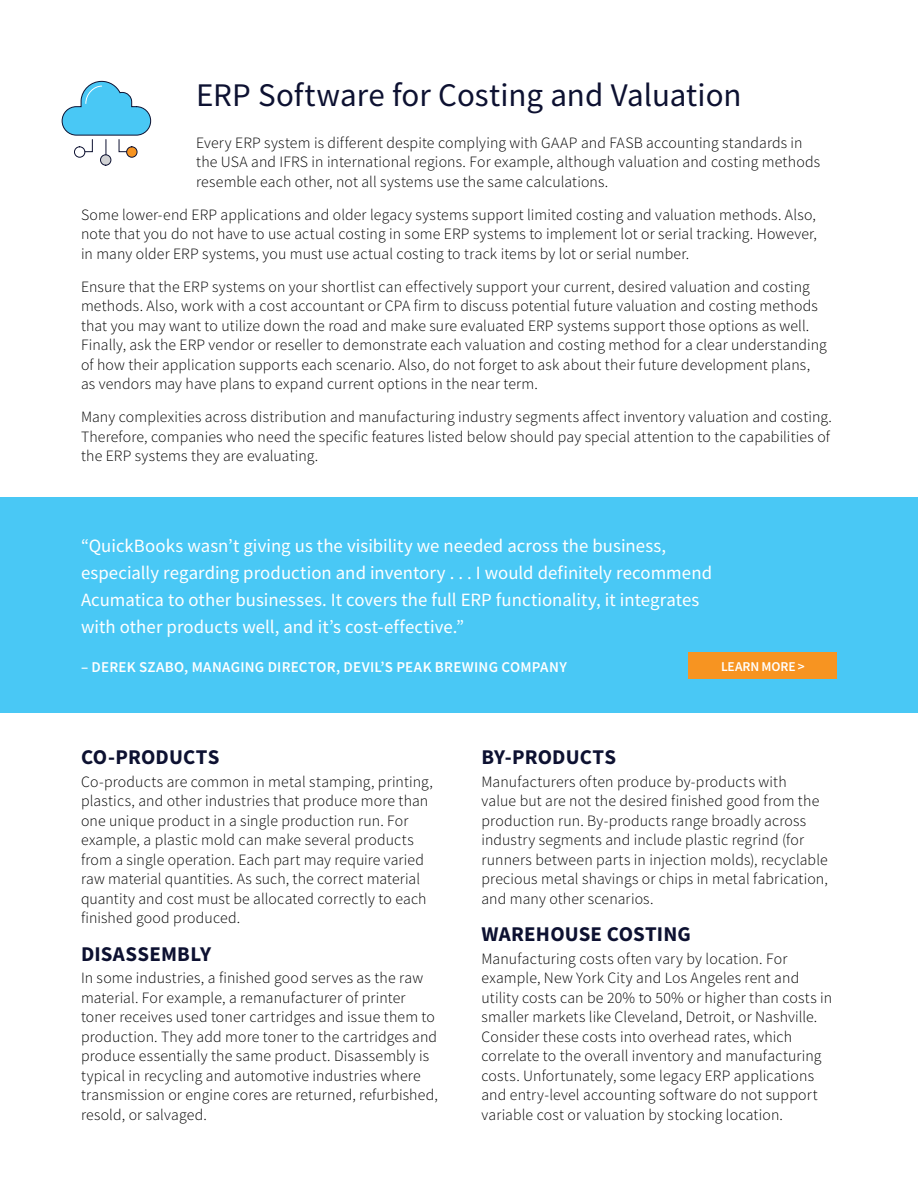
<style>
.page{position:relative;width:918px;height:1188px;background:#fff}
.page>*{position:absolute;margin:0;border:0;box-sizing:border-box;transform-origin:0 0}
.t1{font:33px "Source Sans Pro";color:#0d1131}
.t2{font:700 21px "Source Sans Pro";letter-spacing:.01em;color:#0d1131}
.t3{font:18.75px/27px "Source Sans Pro";letter-spacing:.005em;color:#fff}
.t4{font:300 15.75px/19.5px "Source Sans Pro";letter-spacing:.01em;color:#000}
.t5{font:600 15px "Source Sans Pro";letter-spacing:.02em;color:#fff}
.t6{font:600 13.5px "Source Sans Pro";letter-spacing:-.005em;color:#fff}
</style>
<div class="page">
<div style="left:0;top:497px;width:918px;height:215px;background:#49c8f5"></div>
<div style="left:689px;top:652px;width:148px;height:27px;background:#f79421"></div>
<div style="left:100px;top:154px;width:11px;height:12px;background:#d1d2d4;border:1px solid #0d1131;border-radius:50%"></div>
<svg style="left:74px;top:146px;width:11px;height:12px"></svg>
<svg style="left:126px;top:146px;width:12px;height:12px"></svg>
<svg style="left:61px;top:80px;width:91px;height:76px"></svg>
<h1 class="t1" style="left:196px;top:74px;width:547px">ERP Software for Costing and Valuation</h1>
<p class="t4" style="left:196px;top:133px;width:625px">Every ERP system is different despite complying with GAAP and FASB accounting standards in the USA and IFRS in international regions. For example, although valuation and costing methods resemble each other, not all systems use the same calculations.</p>
<p class="t4" style="left:81px;top:205px;width:738px;text-align:justify">Some lower-end ERP applications and older legacy systems support limited costing and valuation methods. Also, note that you do not have to use actual costing in some ERP systems to implement lot or serial tracking. However, in many older ERP systems, you must use actual costing to track items by lot or serial number.</p>
<p class="t4" style="left:81px;top:277px;width:747px">Ensure that the ERP systems on your shortlist can effectively support your current, desired valuation and costing methods. Also, work with a cost accountant or CPA firm to discuss potential future valuation and costing methods that you may want to utilize down the road and make sure evaluated ERP systems support those options as well.<br>Finally, ask the ERP vendor or reseller to demonstrate each valuation and costing method for a clear understanding of how their application supports each scenario. Also, do not forget to ask about their future development plans, as vendors may have plans to expand current options in the near term.</p>
<p class="t4" style="left:81px;top:407px;width:753px">Many complexities across distribution and manufacturing industry segments affect inventory valuation and costing.<br>Therefore, companies who need the specific features listed below should pay special attention to the capabilities of the ERP systems they are evaluating.</p>
<p class="t3" style="left:81px;top:532px;width:633px">“QuickBooks wasn’t giving us the visibility we needed across the business, especially regarding production and inventory . . . I would definitely recommend Acumatica to other businesses. It covers the full ERP functionality, it integrates with other products well, and it’s cost-effective.”</p>
<p class="t5" style="left:81px;top:657px;width:487px">– DEREK SZABO, MANAGING DIRECTOR, DEVIL’S PEAK BREWING COMPANY</p>
<p class="t6" style="left:721px;top:658px;width:85px">LEARN MORE &gt;</p>
<h2 class="t2" style="left:81px;top:743px;width:140px">CO-PRODUCTS</h2>
<p class="t4" style="left:81px;top:772px;width:353px">Co-products are common in metal stamping, printing, plastics, and other industries that produce more than one unique product in a single production run. For example, a plastic mold can make several products from a single operation. Each part may require varied raw material quantities. As such, the correct material quantity and cost must be allocated correctly to each finished good produced.</p>
<h2 class="t2" style="left:81px;top:939px;width:132px">DISASSEMBLY</h2>
<p class="t4" style="left:81px;top:968px;width:358px">In some industries, a finished good serves as the raw material. For example, a remanufacturer of printer toner receives used toner cartridges and issue them to production. They add more toner to the cartridges and produce essentially the same product. Disassembly is typical in recycling and automotive industries where transmission or engine cores are returned, refurbished, resold, or salvaged.</p>
<h2 class="t2" style="left:482px;top:743px;width:136px">BY-PRODUCTS</h2>
<p class="t4" style="left:482px;top:772px;width:348px">Manufacturers often produce by-products with<br>value but are not the desired finished good from the production run. By-products range broadly across industry segments and include plastic regrind (for runners between parts in injection molds), recyclable precious metal shavings or chips in metal fabrication, and many other scenarios.</p>
<h2 class="t2" style="left:482px;top:920px;width:211px">WAREHOUSE COSTING</h2>
<p class="t4" style="left:482px;top:949px;width:352px">Manufacturing costs often vary by location. For example, New York City and Los Angeles rent and utility costs can be 20% to 50% or higher than costs in smaller markets like Cleveland, Detroit, or Nashville.<br>Consider these costs into overhead rates, which correlate to the overall inventory and manufacturing costs. Unfortunately, some legacy ERP applications and entry-level accounting software do not support variable cost or valuation by stocking location.</p>
</div>
